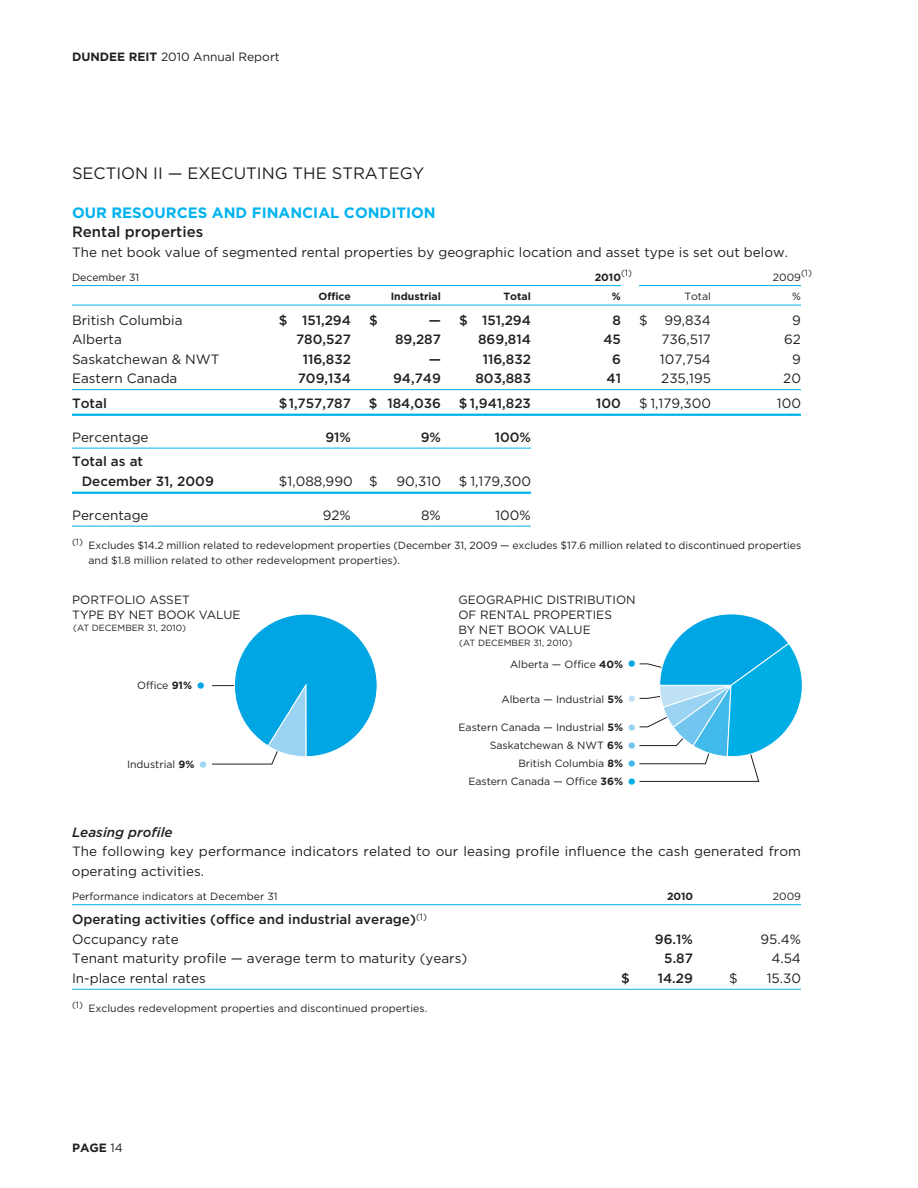
<style>
.page{position:relative;width:918px;height:1188px;background:#fff}
.page>*{position:absolute;margin:0;border:0;box-sizing:border-box;transform-origin:0 0}
.t1{font:24px "Gotham";color:#00a5e3}
.t2{font:24px "Gotham";color:#9bd3f2}
.t3{font:24px "Gotham";color:#41b9ea}
.t4{font:24px "Gotham";color:#c0e2f6}
.t5{font:24px "Gotham";color:#72c5ef}
.t6{font:24px "Gotham";color:#00aee6}
.t7{font:16.5px "Gotham";color:#231f20}
.t8{font:700 15px "Gotham";color:#00b3ee}
.t9{font:500 15px "Gotham";color:#231f20}
.t10{font:13.5px/19.5px "Gotham";color:#231f20}
.t11{font:500 13.5px/19.5px "Gotham";color:#231f20}
.t12{font:italic 500 13.5px "Gotham";color:#231f20}
.t13{font:12px/15px "Gotham";color:#231f20}
.t14{font:700 12px "Gotham";color:#231f20}
.t15{font:10.5px/14.7px "Gotham";color:#231f20}
.t16{font:700 10.5px "Gotham";color:#231f20}
.t17{font:9px "Gotham";color:#231f20}
.s1{font-weight:700}
.s2{font-weight:400}
</style>
<div class="page">
<hr style="left:72px;top:285px;width:549px;height:1px;background:#00b3ee">
<hr style="left:639px;top:285px;width:162px;height:1px;background:#00b3ee">
<hr style="left:72px;top:305px;width:729px;height:1px;background:#00b3ee">
<hr style="left:72px;top:389px;width:729px;height:1px;background:#00b3ee">
<hr style="left:72px;top:414px;width:729px;height:2px;background:#00b3ee">
<hr style="left:72px;top:448px;width:459px;height:1px;background:#00b3ee">
<hr style="left:72px;top:492px;width:459px;height:2px;background:#00b3ee">
<hr style="left:72px;top:526px;width:459px;height:1px;background:#00b3ee">
<hr style="left:72px;top:904px;width:729px;height:1px;background:#00b3ee">
<hr style="left:72px;top:989px;width:729px;height:1px;background:#00b3ee">
<svg style="left:212px;top:614px;width:166px;height:151px"></svg>
<svg style="left:639px;top:614px;width:164px;height:168px"></svg>
<p class="t13" style="left:72px;top:50px;width:209px"><span class="s1">DUNDEE REIT</span> 2010 Annual Report</p>
<h2 class="t7" style="left:72px;top:167px;width:354px">SECTION II — EXECUTING THE STRATEGY</h2>
<h3 class="t8" style="left:72px;top:207px;width:365px">OUR RESOURCES AND FINANCIAL CONDITION</h3>
<h3 class="t9" style="left:72px;top:227px;width:133px">Rental properties</h3>
<p class="t10" style="left:72px;top:243px;width:718px">The net book value of segmented rental properties by geographic location and asset type is set out below.</p>
<p class="t15" style="left:72px;top:271px;width:69px">December 31</p>
<p class="t16" style="left:595px;top:274px;width:39px">2010<sup>(1)</sup></p>
<p class="t15" style="left:773px;top:271px;width:41px">2009<sup>(1)</sup></p>
<p class="t16" style="left:318px;top:293px;width:34px">Office</p>
<p class="t16" style="left:391px;top:293px;width:52px">Industrial</p>
<p class="t16" style="left:504px;top:293px;width:29px">Total</p>
<p class="t16" style="left:612px;top:293px;width:11px">%</p>
<p class="t15" style="left:684px;top:290px;width:28px">Total</p>
<p class="t15" style="left:792px;top:290px;width:10px">%</p>
<p class="t10" style="left:72px;top:311px;width:112px">British Columbia</p>
<p class="t11" style="left:279px;top:311px;width:74px">$ 151,294</p>
<p class="t11" style="left:369px;top:311px;width:10px">$</p>
<p class="t11" style="left:429px;top:311px;width:104px">— $ 151,294</p>
<p class="t11" style="left:612px;top:311px;width:10px">8</p>
<p class="t10" style="left:639px;top:311px;width:73px">$ 99,834</p>
<p class="t10" style="left:792px;top:311px;width:10px">9</p>
<p class="t10" style="left:72px;top:331px;width:51px">Alberta</p>
<p class="t11" style="left:296px;top:331px;width:56px">780,527</p>
<p class="t11" style="left:395px;top:331px;width:47px">89,287</p>
<p class="t11" style="left:478px;top:331px;width:54px">869,814</p>
<p class="t11" style="left:603px;top:331px;width:19px">45</p>
<p class="t10" style="left:662px;top:331px;width:51px">736,517</p>
<p class="t10" style="left:784px;top:331px;width:18px">62</p>
<p class="t10" style="left:72px;top:350px;width:149px">Saskatchewan &amp; NWT</p>
<p class="t11" style="left:303px;top:350px;width:50px">116,832</p>
<p class="t11" style="left:429px;top:350px;width:14px">—</p>
<p class="t11" style="left:483px;top:350px;width:50px">116,832</p>
<p class="t11" style="left:612px;top:350px;width:10px">6</p>
<p class="t10" style="left:660px;top:350px;width:53px">107,754</p>
<p class="t10" style="left:792px;top:350px;width:10px">9</p>
<p class="t10" style="left:72px;top:370px;width:107px">Eastern Canada</p>
<p class="t11" style="left:298px;top:370px;width:55px">709,134</p>
<p class="t11" style="left:393px;top:370px;width:49px">94,749</p>
<p class="t11" style="left:475px;top:370px;width:57px">803,883</p>
<p class="t11" style="left:606px;top:370px;width:16px">41</p>
<p class="t10" style="left:661px;top:370px;width:51px">235,195</p>
<p class="t10" style="left:783px;top:370px;width:19px">20</p>
<p class="t11" style="left:72px;top:394px;width:36px">Total</p>
<p class="t11" style="left:279px;top:394px;width:74px">$1,757,787</p>
<p class="t11" style="left:369px;top:394px;width:73px">$ 184,036</p>
<p class="t11" style="left:459px;top:394px;width:74px">$ 1,941,823</p>
<p class="t11" style="left:596px;top:394px;width:26px">100</p>
<p class="t10" style="left:639px;top:394px;width:74px">$ 1,179,300</p>
<p class="t10" style="left:777px;top:394px;width:26px">100</p>
<p class="t10" style="left:72px;top:428px;width:78px">Percentage</p>
<p class="t11" style="left:325px;top:428px;width:27px">91%</p>
<p class="t11" style="left:421px;top:428px;width:22px">9%</p>
<p class="t11" style="left:495px;top:428px;width:38px">100%</p>
<p class="t11" style="left:82px;top:453px;width:134px;text-indent:-10px">Total as at<br>December 31, 2009</p>
<p class="t10" style="left:279px;top:472px;width:100px">$1,088,990 $</p>
<p class="t10" style="left:397px;top:472px;width:46px">90,310</p>
<p class="t10" style="left:459px;top:472px;width:74px">$ 1,179,300</p>
<p class="t10" style="left:72px;top:506px;width:78px">Percentage</p>
<p class="t10" style="left:323px;top:506px;width:30px">92%</p>
<p class="t10" style="left:421px;top:506px;width:21px">8%</p>
<p class="t10" style="left:495px;top:506px;width:37px">100%</p>
<p class="t15" style="left:88px;top:539px;width:714px;text-indent:-16px"><sup>(1)</sup> Excludes $14.2 million related to redevelopment properties (December 31, 2009 — excludes $17.6 million related to discontinued properties and $1.8 million related to other redevelopment properties).</p>
<p class="t13" style="left:72px;top:593px;width:170px">PORTFOLIO ASSET<br>TYPE BY NET BOOK VALUE</p>
<p class="t17" style="left:73px;top:625px;width:115px">(AT DECEMBER 31, 2010)</p>
<p class="t15" style="left:137px;top:679px;width:57px">Office <span class="s1">91%</span></p>
<h1 class="t1" style="left:195px;top:677px;width:13px">•</h1>
<p class="t15" style="left:127px;top:758px;width:69px">Industrial <span class="s1">9%</span></p>
<h1 class="t2" style="left:198px;top:756px;width:13px">•</h1>
<p class="t13" style="left:458px;top:593px;width:179px">GEOGRAPHIC DISTRIBUTION<br>OF RENTAL PROPERTIES<br>BY NET BOOK VALUE</p>
<p class="t17" style="left:459px;top:640px;width:115px">(AT DECEMBER 31, 2010)</p>
<p class="t15" style="left:510px;top:657px;width:115px">Alberta — Office <span class="s1">40%</span></p>
<h1 class="t1" style="left:626px;top:655px;width:13px">•</h1>
<p class="t15" style="left:502px;top:692px;width:123px">Alberta — Industrial <span class="s1">5%</span></p>
<h1 class="t4" style="left:626px;top:690px;width:13px">•</h1>
<p class="t15" style="left:490px;top:739px;width:135px">Saskatchewan &amp; NWT <span class="s1">6%</span></p>
<h1 class="t5" style="left:626px;top:737px;width:13px">•</h1>
<p class="t15" style="left:468px;top:775px;width:156px">Eastern Canada — Office <span class="s1">36%</span></p>
<h1 class="t6" style="left:626px;top:773px;width:13px">•</h1>
<p class="t15" style="left:459px;top:721px;width:166px">Eastern Canada — Industrial <span class="s1">5%</span></p>
<h1 class="t2" style="left:626px;top:719px;width:13px">•</h1>
<p class="t15" style="left:518px;top:757px;width:106px">British Columbia <span class="s1">8%</span></p>
<h1 class="t3" style="left:626px;top:755px;width:13px">•</h1>
<p class="t12" style="left:72px;top:824px;width:102px">Leasing profile</p>
<p class="t10" style="left:72px;top:843px;width:731px">The following key performance indicators related to our leasing profile influence the cash generated from operating activities.</p>
<p class="t15" style="left:72px;top:890px;width:207px">Performance indicators at December 31</p>
<p class="t16" style="left:667px;top:893px;width:27px">2010</p>
<p class="t15" style="left:773px;top:890px;width:30px">2009</p>
<p class="t11" style="left:72px;top:911px;width:357px">Operating activities (office and industrial average)<sup>(1)<br></sup><span class="s2">Occupancy rate</span></p>
<p class="t11" style="left:655px;top:930px;width:40px">96.1%</p>
<p class="t10" style="left:760px;top:930px;width:42px">95.4%</p>
<p class="t10" style="left:72px;top:950px;width:397px">Tenant maturity profile — average term to maturity (years)</p>
<p class="t11" style="left:664px;top:950px;width:30px">5.87</p>
<p class="t10" style="left:771px;top:950px;width:31px">4.54</p>
<p class="t10" style="left:72px;top:969px;width:135px">In-place rental rates</p>
<p class="t11" style="left:621px;top:969px;width:10px">$</p>
<p class="t11" style="left:658px;top:969px;width:37px">14.29</p>
<p class="t10" style="left:729px;top:969px;width:10px">$</p>
<p class="t10" style="left:767px;top:969px;width:36px">15.30</p>
<p class="t15" style="left:72px;top:1002px;width:357px"><sup>(1)</sup> Excludes redevelopment properties and discontinued properties.</p>
<p class="t14" style="left:72px;top:1144px;width:52px">PAGE <span class="s2">14</span></p>
</div>
